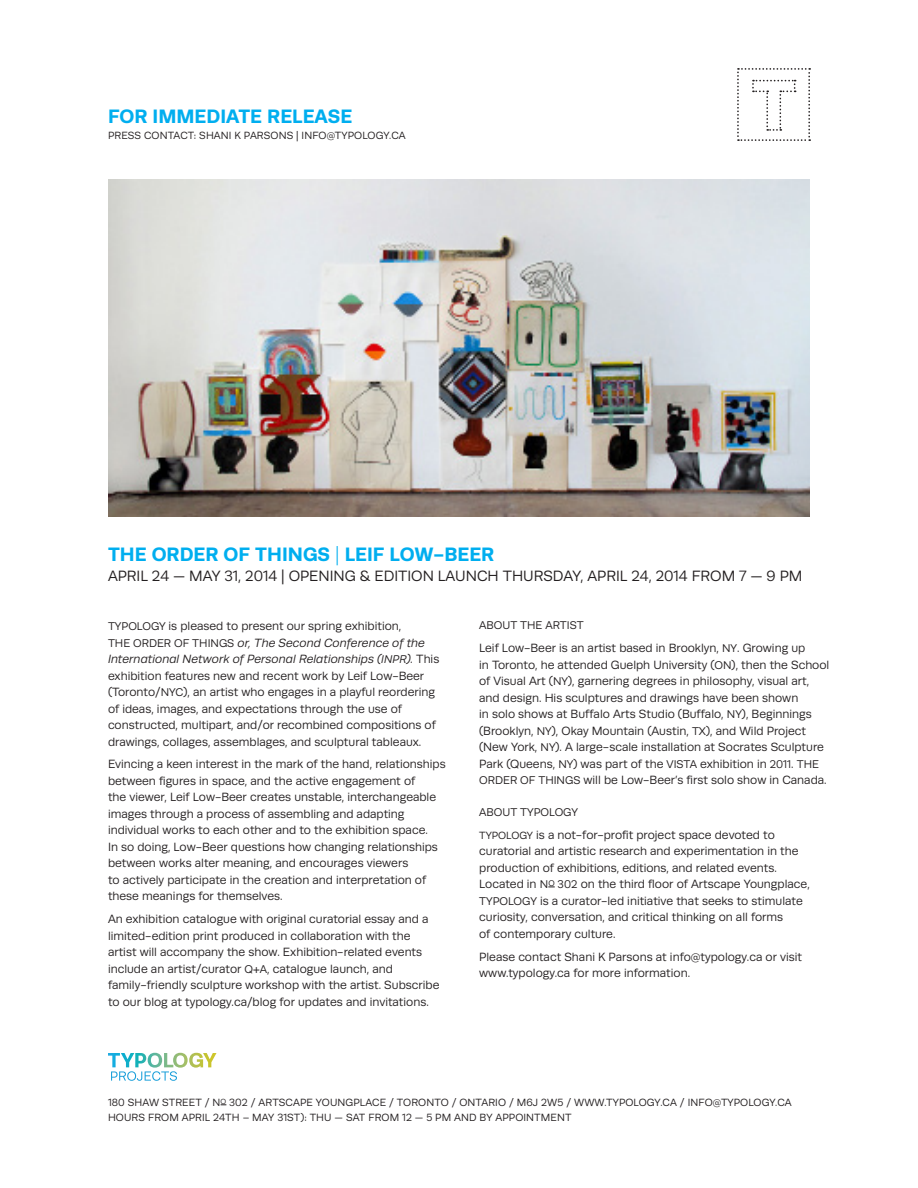
<style>
.page{position:relative;width:918px;height:1188px;background:#fff}
.page>*{position:absolute;margin:0;border:0;box-sizing:border-box;transform-origin:0 0}
.t1{font:700 19.5px "Runda";color:#00aeef}
.t2{font:15px "Runda";color:#231f20}
.t3{font:12px/16.5px "Runda";color:#231f20}
.t4{font:11.25px "Runda";color:#231f20}
.t5{font:10.5px "Runda";letter-spacing:.01em;color:#231f20}
.s1{font-weight:300}
.s2{font-size:11.25px}
.s3{font-style:italic}
.s4{font-style:italic;font-size:11.25px}
.s5{font-size:10.5px}
</style>
<div class="page">
<img style="left:108px;top:179px;width:702px;height:338px">
<svg style="left:111px;top:1071px;width:66px;height:10px"></svg>
<img style="left:108px;top:1053px;width:108px;height:15px">
<svg style="left:737px;top:68px;width:73px;height:73px"></svg>
<p class="t1" style="left:108px;top:105px;width:246px">FOR IMMEDIATE RELEASE</p>
<p class="t5" style="left:108px;top:130px;width:299px">PRESS CONTACT: SHANI K PARSONS | INFO@TYPOLOGY.CA</p>
<p class="t1" style="left:108px;top:544px;width:388px">THE ORDER OF THINGS <span class="s1">|</span> LEIF LOW-BEER</p>
<p class="t2" style="left:108px;top:568px;width:696px">APRIL 24 — MAY 31, 2014 | OPENING &amp; EDITION LAUNCH THURSDAY, APRIL 24, 2014 FROM 7 — 9 PM</p>
<p class="t3" style="left:108px;top:618px;width:333px"><span class="s2">TYPOLOGY</span> is pleased to present our spring exhibition,<br><span class="s2">THE ORDER OF THINGS</span> <span class="s3">or, The Second Conference of the International Network of Personal Relationships (</span><span class="s4">INPR</span><span class="s3">).</span> This exhibition features new and recent work by Leif Low-Beer (Toronto/<span class="s2">NYC</span>), an artist who engages in a playful reordering of ideas, images, and expectations through the use of constructed, multipart, and/or recombined compositions of drawings, collages, assemblages, and sculptural tableaux.</p>
<p class="t3" style="left:108px;top:756px;width:339px">Evincing a keen interest in the mark of the hand, relationships between figures in space, and the active engagement of<br>the viewer, Leif Low-Beer creates unstable, interchangeable images through a process of assembling and adapting individual works to each other and to the exhibition space.<br>In so doing, Low-Beer questions how changing relationships between works alter meaning, and encourages viewers<br>to actively participate in the creation and interpretation of these meanings for themselves.</p>
<p class="t3" style="left:108px;top:911px;width:333px">An exhibition catalogue with original curatorial essay and a limited-edition print produced in collaboration with the artist will accompany the show. Exhibition-related events include an artist/curator <span class="s2">Q+A</span>, catalogue launch, and family-friendly sculpture workshop with the artist. Subscribe to our blog at typology.ca/blog for updates and invitations.</p>
<p class="t4" style="left:479px;top:619px;width:106px">ABOUT THE ARTIST</p>
<p class="t3" style="left:479px;top:640px;width:352px">Leif Low-Beer is an artist based in Brooklyn, <span class="s2">NY</span>. Growing up<br>in Toronto, he attended Guelph University (<span class="s2">ON</span>), then the School of Visual Art (<span class="s2">NY</span>), garnering degrees in philosophy, visual art, and design. His sculptures and drawings have been shown<br>in solo shows at Buffalo Arts Studio (Buffalo, <span class="s2">NY</span>), Beginnings (Brooklyn, <span class="s2">NY</span>), Okay Mountain (Austin, <span class="s2">TX</span>), and Wild Project (New York, <span class="s2">NY</span>). A large-scale installation at Socrates Sculpture Park (Queens, <span class="s2">NY</span>) was part of the <span class="s2">VISTA</span> exhibition in <span class="s2">2011</span>. <span class="s2">THE ORDER OF THINGS</span> will be Low-Beer’s first solo show in Canada.</p>
<p class="t4" style="left:479px;top:806px;width:100px">ABOUT TYPOLOGY</p>
<p class="t3" style="left:479px;top:827px;width:332px"><span class="s5">TYPOLOGY</span> is a not-for-profit project space devoted to curatorial and artistic research and experimentation in the production of exhibitions, editions, and related events.<br>Located in <span class="s2">N</span><sup>O</sup> <span class="s2">302</span> on the third floor of Artscape Youngplace, <span class="s2">TYPOLOGY</span> is a curator-led initiative that seeks to stimulate curiosity, conversation, and critical thinking on all forms<br>of contemporary culture.</p>
<p class="t3" style="left:479px;top:948px;width:324px">Please contact Shani K Parsons at info@typology.ca or visit www.typology.ca for more information.</p>
<p class="t5" style="left:108px;top:1097px;width:685px">180 SHAW STREET / N<sup>O</sup> 302 / ARTSCAPE YOUNGPLACE / TORONTO / ONTARIO / M6J 2W5 / WWW.TYPOLOGY.CA / INFO@TYPOLOGY.CA</p>
<p class="t5" style="left:108px;top:1112px;width:465px">HOURS FROM APRIL 24TH – MAY 31ST): THU — SAT FROM 12 — 5 PM AND BY APPOINTMENT</p>
</div>
